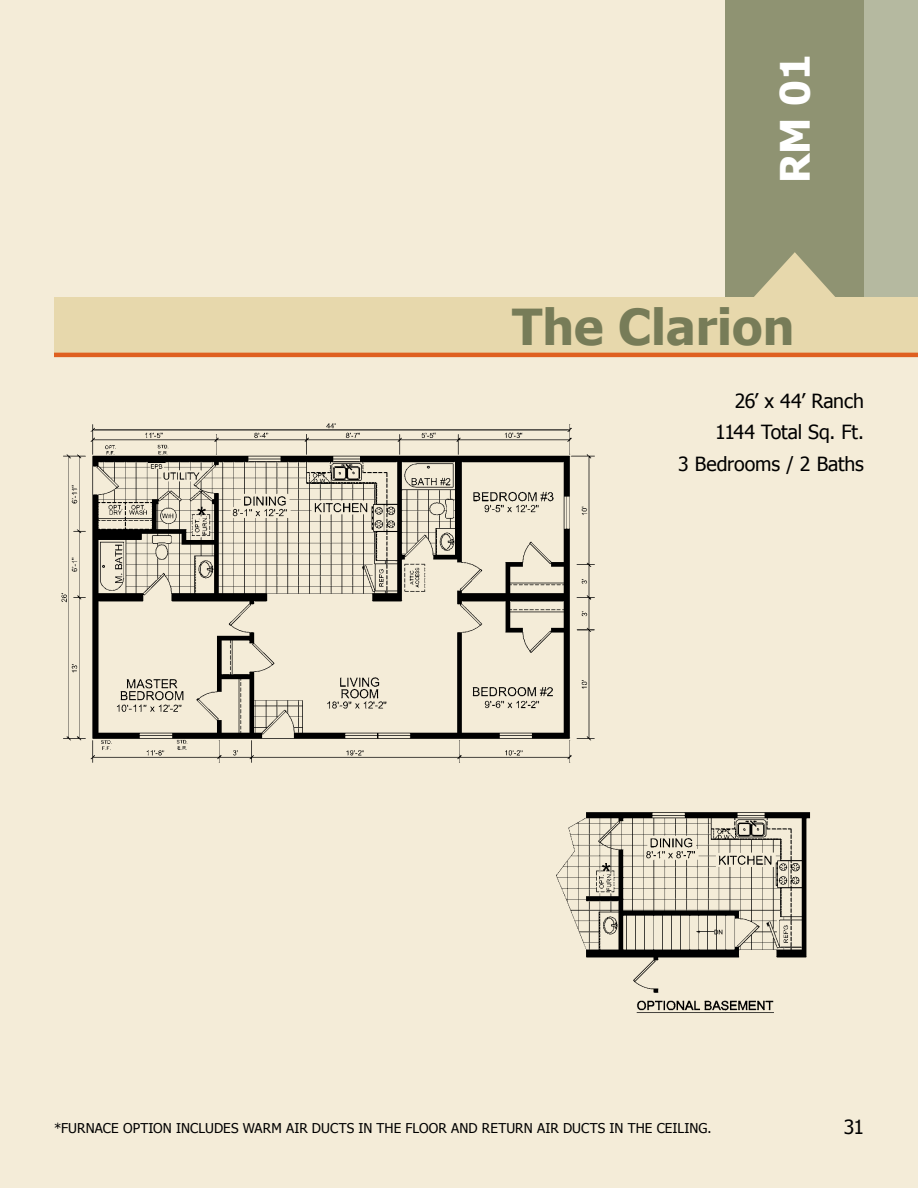
<style>
.page{position:relative;width:918px;height:1188px;background:#f4ecd8}
.page>*{position:absolute;margin:0;border:0;box-sizing:border-box;transform-origin:0 0}
.t1{font:700 49.5px "Tahoma";color:#777c58}
.t2{font:700 40.5px "Tahoma";color:#fff}
.t3{font:19.5px/31.5px "Tahoma";letter-spacing:-.005em;color:#000;text-align:right}
.t4{font:13.5px "Tahoma";letter-spacing:.01em;color:#000}
</style>
<div class="page">
<div style="left:864px;top:0;width:54px;height:297px;background:#b5b9a0"></div>
<div style="left:725px;top:0;width:139px;height:297px;background:#8f9372"></div>
<svg style="left:54px;top:252px;width:864px;height:101px;fill:#e7d8ac"></svg>
<hr style="left:54px;top:353px;width:864px;height:4px;background:#df6020">
<img style="left:556px;top:812px;width:255px;height:201px">
<img style="left:61px;top:423px;width:534px;height:340px">
<h2 class="t2" style="left:767px;top:183px;width:131px;rotate:-90deg">RM 01</h2>
<h1 class="t1" style="left:512px;top:292px;width:284px">The Clarion</h1>
<h3 class="t3" style="left:678px;top:384px;width:187px">26’ X 44’ RANCH<br>1144 TOTAL SQ. FT.<br>3 BEDROOMS / 2 BATHS</h3>
<p class="t4" style="left:54px;top:1119px;width:659px">*FURNACE OPTION INCLUDES WARM AIR DUCTS IN THE FLOOR AND RETURN AIR DUCTS IN THE CEILING.</p>
<h3 class="t3" style="left:844px;top:1110px;width:22px">31</h3>
</div>
